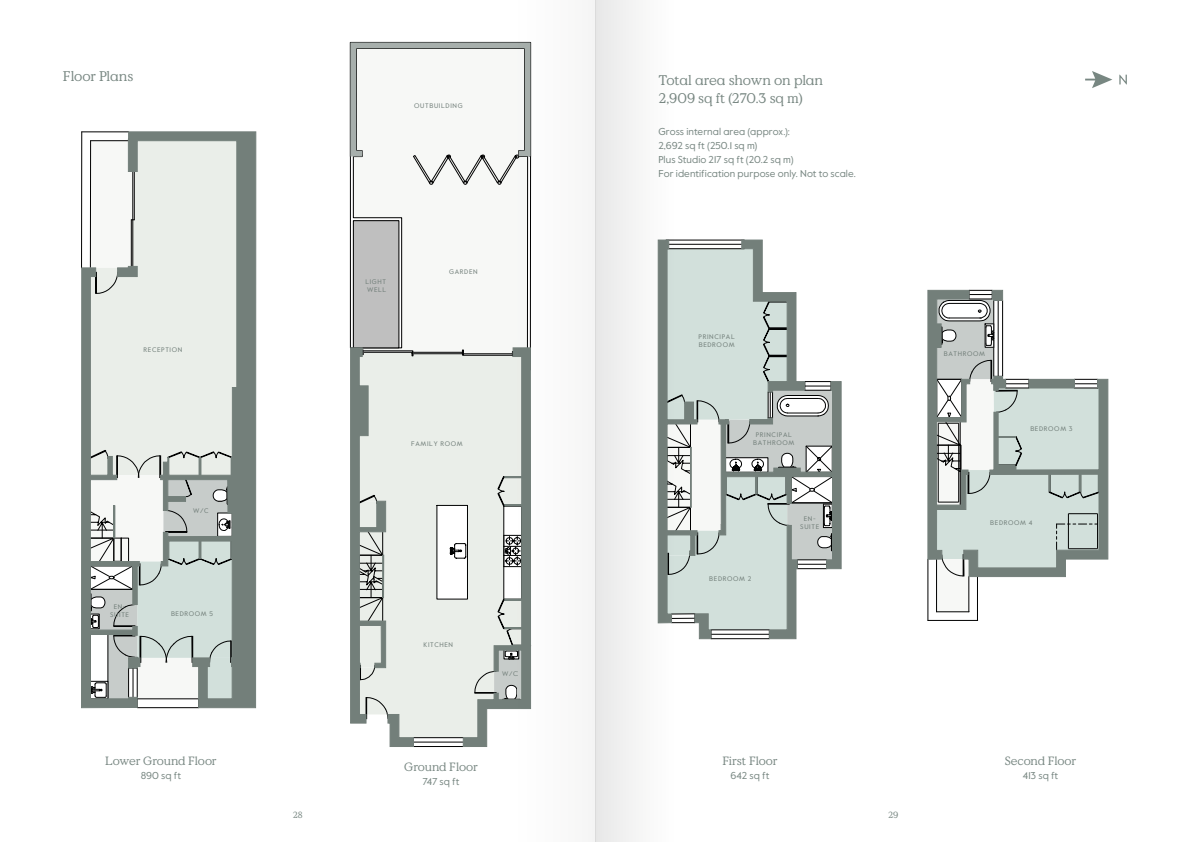
<style>
.page{position:relative;width:1191px;height:842px;background:#fff}
.page>*{position:absolute;margin:0;border:0;box-sizing:border-box;transform-origin:0 0}
.t1{font:14px/18px "Value Serif Trial";letter-spacing:-.015em;color:#788782}
.t2{font:12px "Value Serif Trial";letter-spacing:-.015em;color:#788782}
.t3{font:10px/14px "Value Sans Trial";letter-spacing:.005em;color:#788782}
.t4{font:9px "Value Serif Trial";color:#788782}
.t5{font:6.7px/8px "Value Sans Trial";letter-spacing:.1em;color:#727f7a;text-align:center}
</style>
<div class="page">
<div style="left:413px;top:370px;width:24px;height:368px;background:#eaeee9"></div>
<div style="left:936px;top:559px;width:33px;height:53px;background:#f7f8f6"></div>
<svg style="left:350px;top:185px;width:167px;height:185px"></svg>
<hr style="left:81px;top:132px;width:1px;height:136px;background:#000">
<hr style="left:82px;top:132px;width:47px;height:1px;background:#000">
<div style="left:353px;top:221px;width:46px;height:127px;background:#bfbfbf"></div>
<div style="left:353px;top:221px;width:46px;height:127px;border:1px solid #000"></div>
<hr style="left:968px;top:577px;width:1px;height:35px;background:#000">
<hr style="left:936px;top:612px;width:33px;height:1px;background:#000">
<hr style="left:936px;top:559px;width:1px;height:53px;background:#000">
<hr style="left:927px;top:559px;width:1px;height:61px;background:#000">
<hr style="left:928px;top:620px;width:49px;height:1px;background:#000">
<hr style="left:977px;top:577px;width:1px;height:43px;background:#000">
<svg style="left:413px;top:738px;width:24px;height:8px"></svg>
<hr style="left:413px;top:742px;width:50px;height:1px;background:#000">
<div style="left:412px;top:352px;width:50px;height:2px;border:1px solid #010202"></div>
<svg style="left:350px;top:42px;width:167px;height:143px"></svg>
<svg style="left:437px;top:348px;width:80px;height:399px"></svg>
<svg style="left:128px;top:132px;width:128px;height:576px;background:#7f8a85"></svg>
<svg style="left:81px;top:141px;width:151px;height:567px"></svg>
<svg style="left:673px;top:240px;width:168px;height:399px"></svg>
<svg style="left:350px;top:348px;width:63px;height:399px;background:#c7cdc8"></svg>
<svg style="left:927px;top:290px;width:181px;height:287px"></svg>
<svg style="left:1119px;top:75px;width:7px;height:9px"></svg>
<svg style="left:1085px;top:71px;width:27px;height:17px"></svg>
<svg style="left:595px;top:0;width:78px;height:842px"></svg>
<svg style="left:517px;top:0;width:78px;height:842px"></svg>
<h1 class="t1" style="left:63px;top:68px;width:72px">Floor Plans</h1>
<p class="t5" style="left:144px;top:346px;width:40px">RECEPTION</p>
<p class="t5" style="left:110px;top:603px;width:20px">EN-<br>SUITE</p>
<p class="t5" style="left:193px;top:507px;width:17px">W/C</p>
<p class="t5" style="left:171px;top:610px;width:44px">BEDROOM 5</p>
<h2 class="t2" style="left:105px;top:756px;width:113px">Lower Ground Floor</h2>
<h3 class="t3" style="left:141px;top:769px;width:42px">890 sq ft</h3>
<p class="t5" style="left:414px;top:102px;width:50px">OUTBUILDING</p>
<p class="t5" style="left:365px;top:278px;width:22px;text-align:left">LIGHT<br>WELL</p>
<p class="t5" style="left:449px;top:269px;width:30px">GARDEN</p>
<p class="t5" style="left:411px;top:440px;width:53px">FAMILY ROOM</p>
<p class="t5" style="left:423px;top:641px;width:31px">KITCHEN</p>
<p class="t5" style="left:502px;top:670px;width:17px">W/C</p>
<h2 class="t2" style="left:404px;top:762px;width:75px">Ground Floor</h2>
<h3 class="t3" style="left:422px;top:775px;width:39px">747 sq ft</h3>
<h1 class="t1" style="left:658px;top:72px;width:166px">Total area shown on plan<br>2,909 sq ft (270.3 sq m)</h1>
<h3 class="t3" style="left:658px;top:125px;width:199px">Gross internal area (approx.):<br>2,692 sq ft (250.1 sq m)<br>Plus Studio 217 sq ft (20.2 sq m)<br>For identification purpose only. Not to scale.</h3>
<p class="t5" style="left:698px;top:333px;width:38px;text-align:left">PRINCIPAL<br>BEDROOM</p>
<p class="t5" style="left:753px;top:432px;width:43px">PRINCIPAL<br>BATHROOM</p>
<p class="t5" style="left:800px;top:515px;width:20px">EN-<br>SUITE</p>
<p class="t5" style="left:709px;top:575px;width:44px">BEDROOM 2</p>
<h2 class="t2" style="left:722px;top:756px;width:56px">First Floor</h2>
<h3 class="t3" style="left:730px;top:769px;width:40px">642 sq ft</h3>
<h3 class="t4" style="left:293px;top:811px;width:11px">28</h3>
<h3 class="t4" style="left:888px;top:811px;width:12px">29</h3>
<p class="t5" style="left:944px;top:350px;width:43px">BATHROOM</p>
<p class="t5" style="left:1030px;top:425px;width:44px">BEDROOM 3</p>
<p class="t5" style="left:990px;top:519px;width:44px">BEDROOM 4</p>
<h2 class="t2" style="left:1004px;top:756px;width:73px">Second Floor</h2>
<h3 class="t3" style="left:1022px;top:769px;width:37px">413 sq ft</h3>
</div>
